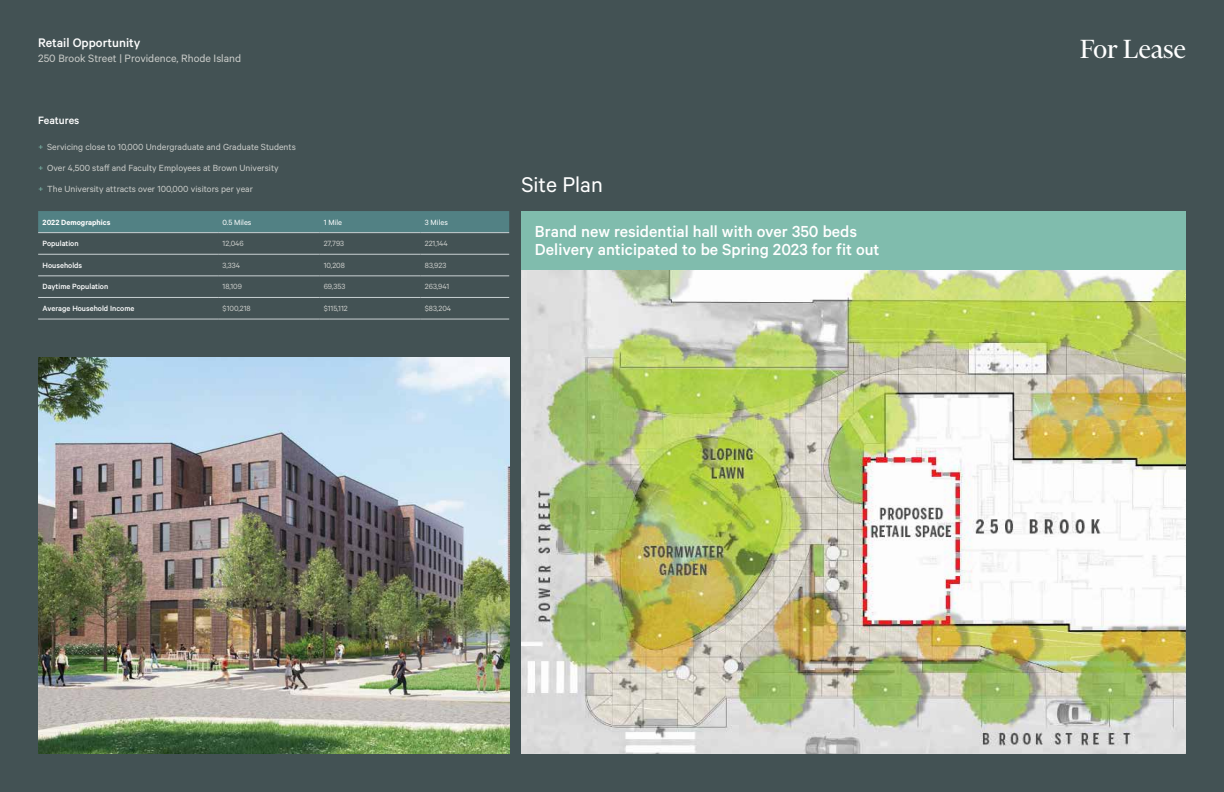
<style>
.page{position:relative;width:1224px;height:792px;background:#435254}
.page>*{position:absolute;margin:0;border:0;box-sizing:border-box;transform-origin:0 0}
.t1{font:30px "Financier Display";color:#fff}
.t2{font:24px "Calibre";color:#fff}
.t3{font:500 18px/18px "Calibre";color:#fff}
.t4{font:500 14px "Calibre";color:#fff}
.t5{font:12px "Calibre";color:#cbcdca}
.t6{font:500 12px "Calibre";color:#fff}
.t7{font:10px/21px "Calibre";color:#cbcdca}
.t8{font:8.5px "Calibre";color:#cbcdca}
.t9{font:500 8.5px "Calibre";color:#fff}
.t10{font:8.5px "Calibre";color:#fff}
.t11{font:600 8.5px "Calibre";color:#fff}
.s1{color:#80bcad}
</style>
<div class="page">
<img style="left:38px;top:357px;width:471px;height:397px">
<div style="left:38px;top:211px;width:471px;height:21px;background:#528184"></div>
<hr style="left:38px;top:232px;width:180px;height:1px;background:#cad1d3">
<hr style="left:218px;top:232px;width:101px;height:1px;background:#cad1d3">
<hr style="left:319px;top:232px;width:101px;height:1px;background:#cad1d3">
<hr style="left:420px;top:232px;width:89px;height:1px;background:#cad1d3">
<hr style="left:38px;top:254px;width:180px;height:1px;background:#cad1d3">
<hr style="left:218px;top:254px;width:101px;height:1px;background:#cad1d3">
<hr style="left:319px;top:254px;width:101px;height:1px;background:#cad1d3">
<hr style="left:420px;top:254px;width:89px;height:1px;background:#cad1d3">
<hr style="left:38px;top:276px;width:180px;height:1px;background:#cad1d3">
<hr style="left:218px;top:276px;width:101px;height:1px;background:#cad1d3">
<hr style="left:319px;top:276px;width:101px;height:1px;background:#cad1d3">
<hr style="left:420px;top:276px;width:89px;height:1px;background:#cad1d3">
<hr style="left:38px;top:297px;width:180px;height:1px;background:#cad1d3">
<hr style="left:218px;top:297px;width:101px;height:1px;background:#cad1d3">
<hr style="left:319px;top:297px;width:101px;height:1px;background:#cad1d3">
<hr style="left:420px;top:297px;width:89px;height:1px;background:#cad1d3">
<hr style="left:38px;top:319px;width:180px;height:1px;background:#cad1d3">
<hr style="left:218px;top:319px;width:101px;height:1px;background:#cad1d3">
<hr style="left:319px;top:319px;width:101px;height:1px;background:#cad1d3">
<hr style="left:420px;top:319px;width:89px;height:1px;background:#cad1d3">
<img style="left:521px;top:270px;width:664px;height:484px">
<div style="left:521px;top:211px;width:665px;height:59px;background:#80bcad"></div>
<h3 class="t4" style="left:38px;top:35px;width:104px">Retail Opportunity</h3>
<p class="t5" style="left:38px;top:51px;width:204px">250 Brook Street | Providence, Rhode Island</p>
<p class="t6" style="left:38px;top:114px;width:43px">Features</p>
<p class="t7" style="left:38px;top:136px;width:259px"><span class="s1">+</span> Servicing close to 10,000 Undergraduate and Graduate Students <span class="s1">+</span> Over 4,500 staff and Faculty Employees at Brown University<br><span class="s1">+</span> The University attracts over 100,000 visitors per year</p>
<p class="t11" style="left:43px;top:217px;width:69px">2022 Demographics</p>
<p class="t10" style="left:223px;top:217px;width:30px">0.5 Miles</p>
<p class="t10" style="left:324px;top:217px;width:20px">1 Mile</p>
<p class="t10" style="left:425px;top:217px;width:25px">3 Miles</p>
<p class="t9" style="left:43px;top:239px;width:37px">Population</p>
<p class="t8" style="left:223px;top:239px;width:23px">12,046</p>
<p class="t8" style="left:324px;top:239px;width:22px">27,793</p>
<p class="t8" style="left:425px;top:239px;width:25px">221,144</p>
<p class="t9" style="left:43px;top:260px;width:41px">Households</p>
<p class="t8" style="left:223px;top:260px;width:19px">3,334</p>
<p class="t8" style="left:324px;top:260px;width:23px">10,208</p>
<p class="t8" style="left:425px;top:260px;width:23px">83,923</p>
<p class="t9" style="left:43px;top:282px;width:67px">Daytime Population</p>
<p class="t8" style="left:223px;top:282px;width:21px">18,109</p>
<p class="t8" style="left:324px;top:282px;width:23px">69,353</p>
<p class="t8" style="left:425px;top:282px;width:26px">263,941</p>
<p class="t9" style="left:43px;top:303px;width:93px">Average Household Income</p>
<p class="t8" style="left:223px;top:303px;width:30px">$100,218</p>
<p class="t8" style="left:324px;top:303px;width:26px">$115,112</p>
<p class="t8" style="left:425px;top:303px;width:28px">$83,204</p>
<h2 class="t2" style="left:521px;top:170px;width:83px">Site Plan</h2>
<h3 class="t3" style="left:535px;top:222px;width:346px">Brand new residential hall with over 350 beds<br>Delivery anticipated to be Spring 2023 for fit out</h3>
<h1 class="t1" style="left:1080px;top:33px;width:107px">For Lease</h1>
</div>
